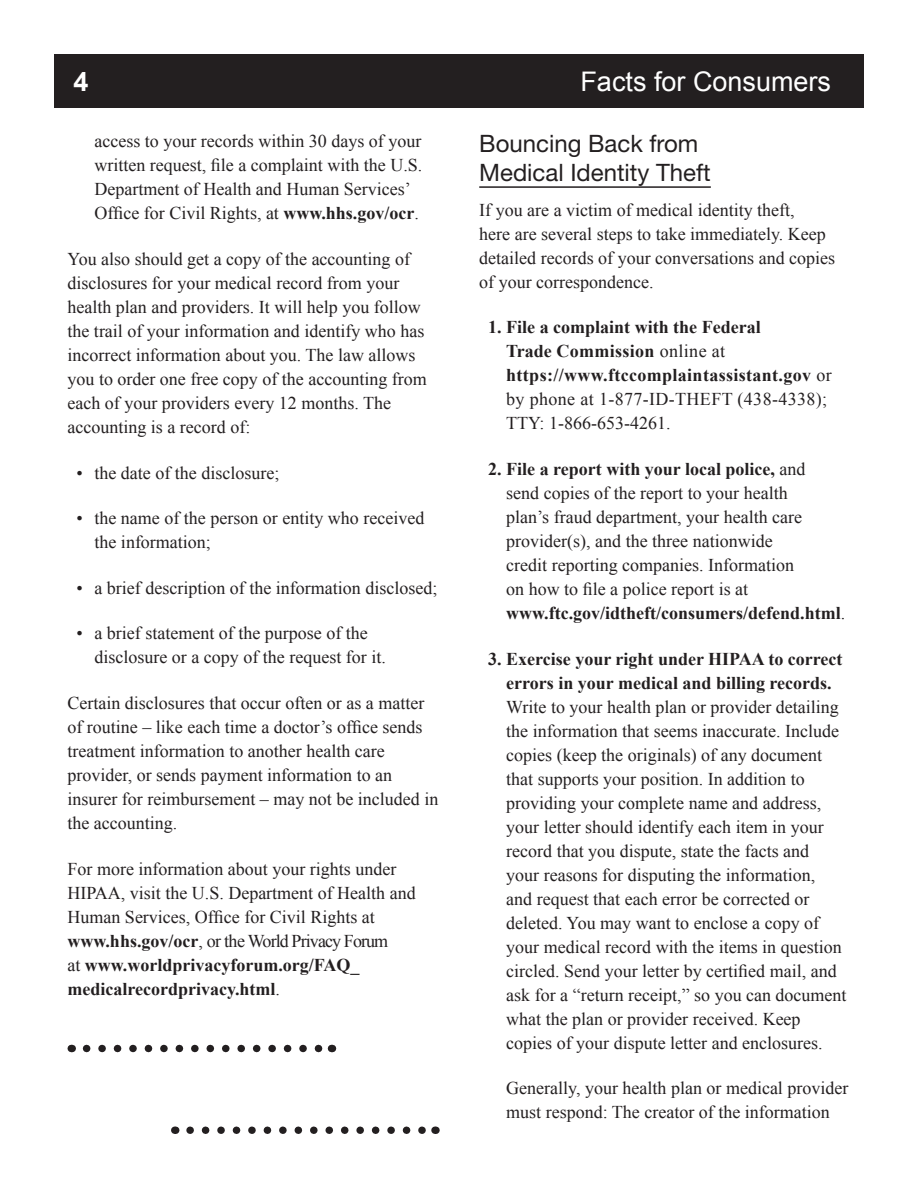
<style>
.page{position:relative;width:918px;height:1188px;background:#fff}
.page>*{position:absolute;margin:0;border:0;box-sizing:border-box;transform-origin:0 0}
.Page_Header{font:27px "Arial";color:#fff}
.Body_Text{font:700 27px "Arial";color:#fff}
.Head_A{font:24px/28.8px "Helvetica Neue LT Std";color:#231f20}
.Body_Text-2{font:18px/24px "Times New Roman";color:#231f20}
.Numbered_List{font:18px/24px "Times New Roman";color:#231f20}
.Bullet{font:18px/24px "Times New Roman";color:#231f20}
.Numbered_List-2{font:700 18px/24px "Times New Roman";letter-spacing:.02em;color:#231f20}
.s1{font-weight:700}
.s2{font-weight:400}
</style>
<div class="page">
<div style="left:55px;top:55px;width:808px;height:52px;background:#231f20"></div>
<div style="left:54px;top:54px;width:810px;height:54px;border:2px solid #231f20"></div>
<hr style="left:479px;top:186px;width:232px;height:2px;background:#231f20">
<svg style="left:87px;top:1045px;width:236px;height:7px"></svg>
<svg style="left:190px;top:1126px;width:236px;height:8px"></svg>
<p class="Body_Text" style="left:73px;top:64px;width:17px">4</p>
<p class="Body_Text-2" style="left:94px;top:129px;width:329px">access to your records within 30 days of your written request, file a complaint with the U.S.<br>Department of Health and Human Services’ Office for Civil Rights, at <span class="s1">www.hhs.gov/ocr</span>.</p>
<p class="Body_Text-2" style="left:68px;top:247px;width:361px">You also should get a copy of the accounting of disclosures for your medical record from your health plan and providers. It will help you follow the trail of your information and identify who has incorrect information about you. The law allows you to order one free copy of the accounting from each of your providers every 12 months. The accounting is a record of:</p>
<p class="Bullet" style="left:76px;top:460px;width:204px">• the date of the disclosure;</p>
<p class="Bullet" style="left:94px;top:506px;width:331px;text-indent:-18px">• the name of the person or entity who received the information;</p>
<p class="Bullet" style="left:76px;top:576px;width:362px">• a brief description of the information disclosed;</p>
<p class="Bullet" style="left:94px;top:621px;width:293px;text-indent:-18px">• a brief statement of the purpose of the disclosure or a copy of the request for it.</p>
<p class="Body_Text-2" style="left:68px;top:691px;width:372px">Certain disclosures that occur often or as a matter of routine – like each time a doctor’s office sends treatment information to another health care provider, or sends payment information to an insurer for reimbursement – may not be included in the accounting.</p>
<p class="Body_Text-2" style="left:68px;top:856px;width:350px">For more information about your rights under HIPAA, visit the U.S. Department of Health and Human Services, Office for Civil Rights at <span class="s1">www.hhs.gov/ocr</span>, or the World Privacy Forum<br>at <span class="s1">www.worldprivacyforum.org/FAQ_ medicalrecordprivacy.html</span>.</p>
<p class="Page_Header" style="left:580px;top:64px;width:252px">Facts for Consumers</p>
<p class="Head_A" style="left:479px;top:129px;width:233px">Bouncing Back from<br>Medical Identity Theft</p>
<p class="Body_Text-2" style="left:479px;top:197px;width:357px">If you are a victim of medical identity theft,<br>here are several steps to take immediately. Keep detailed records of your conversations and copies of your correspondence.</p>
<p class="Numbered_List-2" style="left:506px;top:315px;width:327px;text-indent:-18px">1. File a complaint with the Federal<br>Trade Commission <span class="s2">online at </span>https://www.ftccomplaintassistant.gov <span class="s2">or by phone at 1-877-ID-THEFT (438-4338); TTY: 1-866-653-4261.</span></p>
<p class="Numbered_List" style="left:506px;top:457px;width:340px;text-indent:-18px"><span class="s1">2. File a report with your local police,</span> and<br>send copies of the report to your health<br>plan’s fraud department, your health care provider(s), and the three nationwide<br>credit reporting companies. Information<br>on how to file a police report is at <span class="s1">www.ftc.gov/idtheft/consumers/defend.html</span>.</p>
<p class="Numbered_List" style="left:506px;top:646px;width:342px;text-indent:-18px"><span class="s1">3. Exercise your right under HIPAA to correct errors in your medical and billing records.<br></span>Write to your health plan or provider detailing the information that seems inaccurate. Include copies (keep the originals) of any document that supports your position. In addition to providing your complete name and address, your letter should identify each item in your record that you dispute, state the facts and your reasons for disputing the information,<br>and request that each error be corrected or deleted. You may want to enclose a copy of your medical record with the items in question circled. Send your letter by certified mail, and ask for a “return receipt,” so you can document what the plan or provider received. Keep copies of your dispute letter and enclosures.</p>
<p class="Body_Text-2" style="left:506px;top:1076px;width:344px">Generally, your health plan or medical provider must respond: The creator of the information</p>
</div>
